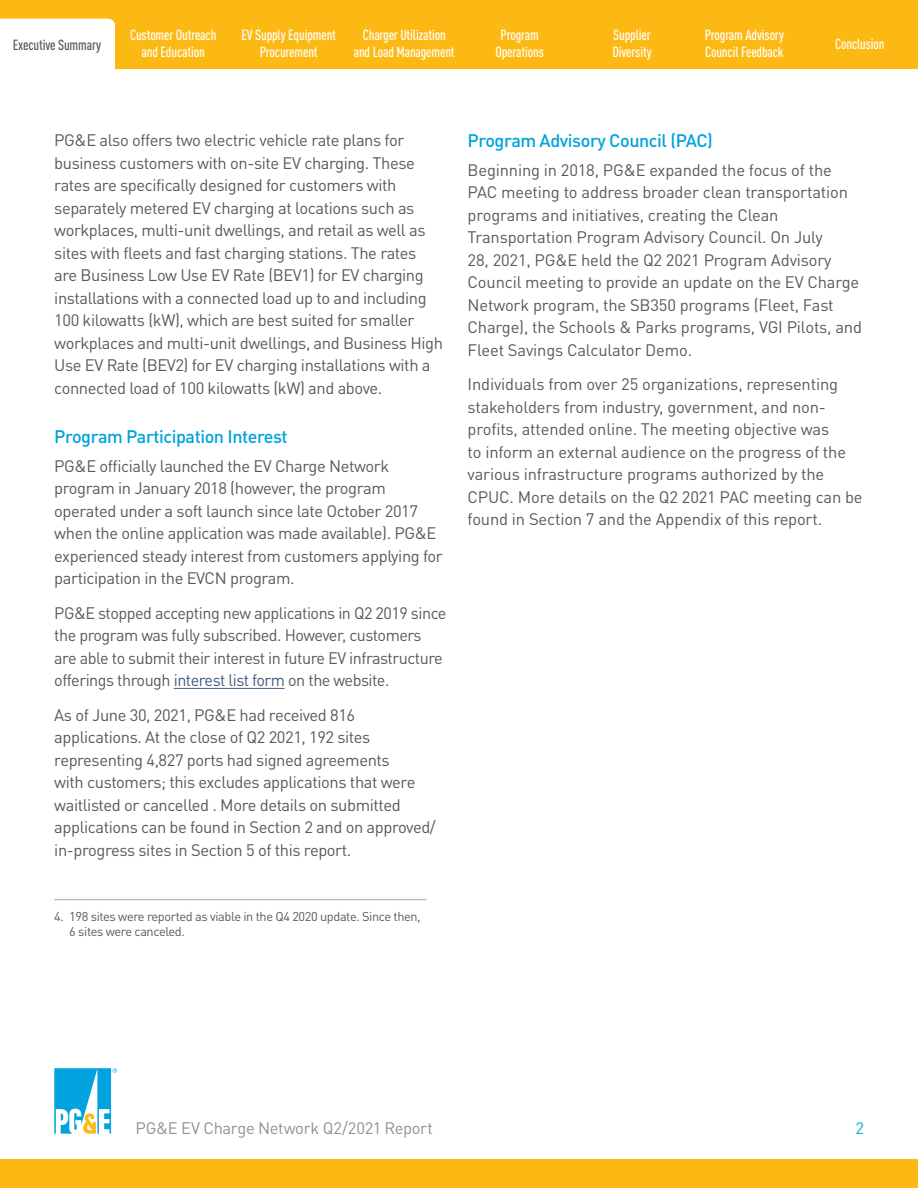
<style>
.page{position:relative;width:918px;height:1188px;background:#fff}
.page>*{position:absolute;margin:0;border:0;box-sizing:border-box;transform-origin:0 0}
.t1{font:500 18px "DINOT";letter-spacing:-.025em;color:#00a3dd}
.t2{font:16.5px/22.5px "DINOT";letter-spacing:-.025em;color:#58595b}
.t3{font:16.5px "DINOT";letter-spacing:-.02em;color:#8f9194}
.t4{font:16.5px "DINOT";color:#00b0e1}
.t5{font:500 condensed 14.55px/17.2px "DINOT";letter-spacing:-.01em;color:#fff;text-align:center}
.t6{font:500 condensed 14.55px "DINOT";letter-spacing:-.01em;color:#58595b}
.t7{font:12.75px/14.2px "DINOT";letter-spacing:-.03em;color:#58595b}
.s1{color:#3f5c7e}
</style>
<div class="page">
<div style="left:0;top:1159px;width:918px;height:29px;background:#fdb913"></div>
<svg style="left:54px;top:1068px;width:63px;height:66px"></svg>
<div style="left:0;top:0;width:918px;height:70px;background:#fdb913"></div>
<div style="left:0;top:19px;width:115px;height:50px;background:#fff"></div>
<div style="left:0;top:37px;width:7px;height:52px;background:#fff"></div>
<div style="left:0;top:69px;width:918px;height:9px;background:#fff"></div>
<hr style="left:54px;top:899px;width:372px;height:1px;background:#bcbec0">
<hr style="left:174px;top:688px;width:111px;height:1px;background:#3f5c7e">
<p class="t5" style="left:130px;top:26px;width:88px">Customer Outreach and Education</p>
<p class="t5" style="left:241px;top:26px;width:96px">EV Supply Equipment<br>Procurement</p>
<p class="t5" style="left:354px;top:26px;width:103px">Charger Utilization and Load Management</p>
<p class="t5" style="left:612px;top:26px;width:41px;text-align:left">Supplier<br>Diversity</p>
<p class="t5" style="left:496px;top:26px;width:50px">Program<br>Operations</p>
<p class="t5" style="left:705px;top:26px;width:81px;text-align:left">Program Advisory<br>Council Feedback</p>
<p class="t6" style="left:13px;top:37px;width:90px">Executive Summary</p>
<p class="t5" style="left:835px;top:35px;width:51px">Conclusion</p>
<p class="t2" style="left:54px;top:129px;width:390px">PG&amp;E also offers two electric vehicle rate plans for business customers with on-site EV charging. These rates are specifically designed for customers with separately metered EV charging at locations such as workplaces, multi-unit dwellings, and retail as well as sites with fleets and fast charging stations. The rates are Business Low Use EV Rate (BEV1) for EV charging installations with a connected load up to and including 100 kilowatts (kW), which are best suited for smaller workplaces and multi-unit dwellings, and Business High Use EV Rate (BEV2) for EV charging installations with a connected load of 100 kilowatts (kW) and above.</p>
<h4 class="t1" style="left:54px;top:425px;width:235px">Program Participation Interest</h4>
<p class="t2" style="left:54px;top:454px;width:390px">PG&amp;E officially launched the EV Charge Network program in January 2018 (however, the program operated under a soft launch since late October 2017 when the online application was made available). PG&amp;E experienced steady interest from customers applying for participation in the EVCN program.</p>
<p class="t2" style="left:54px;top:601px;width:394px">PG&amp;E stopped accepting new applications in Q2 2019 since the program was fully subscribed. However, customers are able to submit their interest in future EV infrastructure offerings through <span class="s1">interest list form</span> on the website.</p>
<p class="t2" style="left:54px;top:703px;width:383px">As of June 30, 2021, PG&amp;E had received 816 applications. At the close of Q2 2021, 192 sites representing 4,827 ports had signed agreements<br>with customers; this excludes applications that were waitlisted or cancelled . More details on submitted applications can be found in Section 2 and on approved/ in-progress sites in Section 5 of this report.</p>
<p class="t7" style="left:69px;top:909px;width:353px;text-indent:-15px">4. 198 sites were reported as viable in the Q4 2020 update. Since then,<br>6 sites were canceled.</p>
<h4 class="t1" style="left:468px;top:129px;width:247px">Program Advisory Council (PAC)</h4>
<p class="t2" style="left:468px;top:158px;width:396px">Beginning in 2018, PG&amp;E expanded the focus of the PAC meeting to address broader clean transportation programs and initiatives, creating the Clean Transportation Program Advisory Council. On July<br>28, 2021, PG&amp;E held the Q2 2021 Program Advisory Council meeting to provide an update on the EV Charge Network program, the SB350 programs (Fleet, Fast Charge), the Schools &amp; Parks programs, VGI Pilots, and Fleet Savings Calculator Demo.</p>
<p class="t2" style="left:468px;top:373px;width:397px">Individuals from over 25 organizations, representing stakeholders from industry, government, and non&shy;profits, attended online. The meeting objective was<br>to inform an external audience on the progress of the various infrastructure programs authorized by the CPUC. More details on the Q2 2021 PAC meeting can be found in Section 7 and the Appendix of this report.</p>
<p class="t3" style="left:135px;top:1117px;width:299px">PG&amp;E EV Charge Network Q2/2021 Report</p>
<p class="t4" style="left:855px;top:1117px;width:10px">2</p>
</div>
